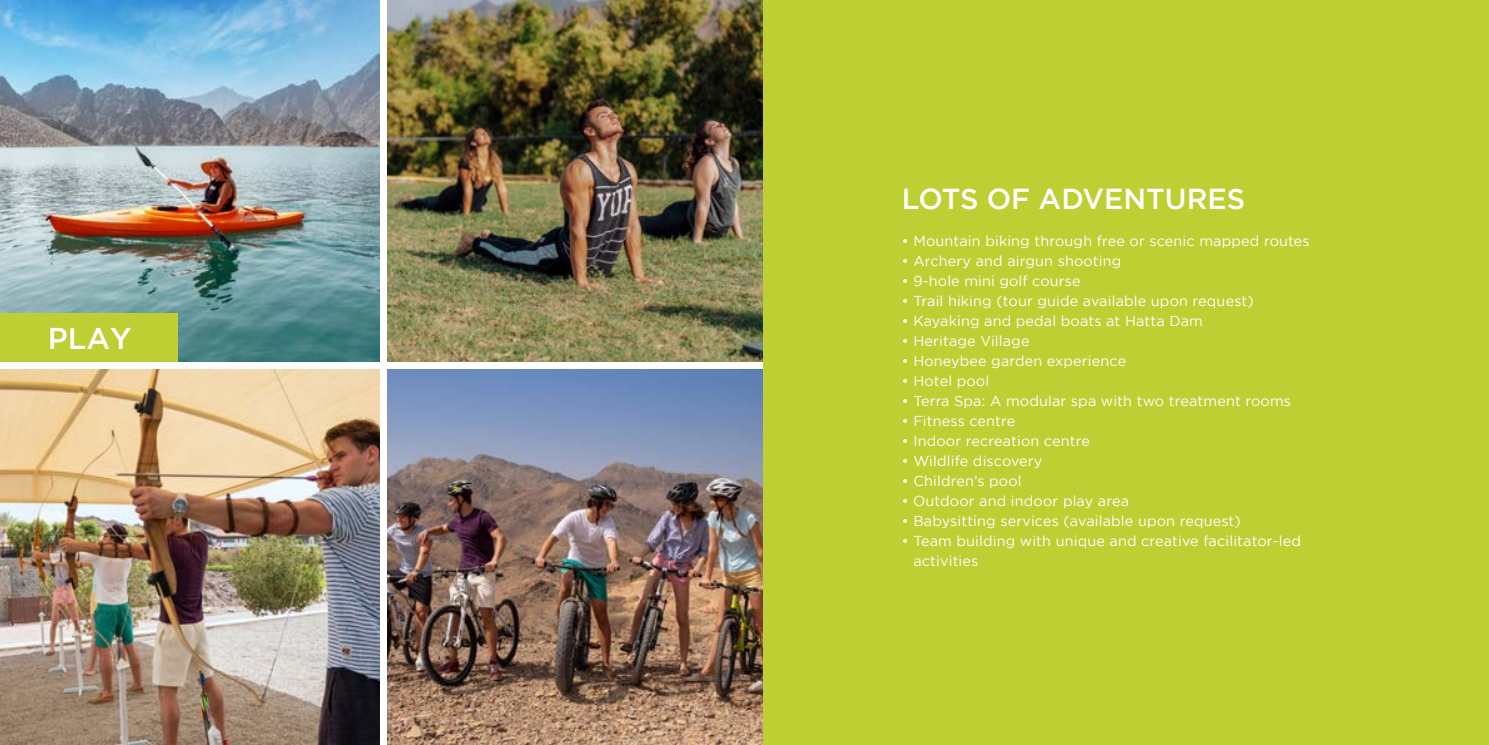
<style>
.page{position:relative;width:1489px;height:745px;background:#fff}
.page>*{position:absolute;margin:0;border:0;box-sizing:border-box;transform-origin:0 0}
.t1{font:500 30px "Gotham";color:#fff}
.t2{font:500 28.75px "Gotham";color:#fff}
.t3{font:14.38px/20px "Gotham";letter-spacing:.01em;color:#fff}
</style>
<div class="page">
<div style="left:744px;top:0;width:744px;height:744px;background:#bdcf33"></div>
<img style="left:0;top:0;width:763px;height:744px">
<div style="left:0;top:313px;width:177px;height:48px;background:#bdcf33"></div>
<div style="left:0;top:361px;width:763px;height:7px;background:#fff"></div>
<div style="left:380px;top:0;width:7px;height:375px;background:#fff"></div>
<div style="left:380px;top:372px;width:7px;height:372px;background:#fff"></div>
<h1 class="t1" style="left:48px;top:318px;width:85px">PLAY</h1>
<h2 class="t2" style="left:901px;top:179px;width:345px">LOTS OF ADVENTURES</h2>
<p class="t3" style="left:901px;top:230px;width:409px">• Mountain biking through free or scenic mapped routes</p>
<p class="t3" style="left:901px;top:250px;width:221px">• Archery and airgun shooting</p>
<p class="t3" style="left:901px;top:270px;width:180px">• 9-hole mini golf course</p>
<p class="t3" style="left:901px;top:290px;width:353px">• Trail hiking (tour guide available upon request)</p>
<p class="t3" style="left:901px;top:310px;width:302px">• Kayaking and pedal boats at Hatta Dam</p>
<p class="t3" style="left:901px;top:330px;width:129px">• Heritage Village</p>
<p class="t3" style="left:901px;top:350px;width:226px">• Honeybee garden experience</p>
<p class="t3" style="left:901px;top:370px;width:89px">• Hotel pool</p>
<p class="t3" style="left:901px;top:390px;width:390px">• Terra Spa: A modular spa with two treatment rooms</p>
<p class="t3" style="left:901px;top:410px;width:115px">• Fitness centre</p>
<p class="t3" style="left:901px;top:430px;width:189px">• Indoor recreation centre</p>
<p class="t3" style="left:901px;top:450px;width:142px">• Wildlife discovery</p>
<p class="t3" style="left:901px;top:470px;width:121px">• Children’s pool</p>
<p class="t3" style="left:901px;top:490px;width:229px">• Outdoor and indoor play area</p>
<p class="t3" style="left:901px;top:510px;width:340px">• Babysitting services (available upon request)</p>
<p class="t3" style="left:913px;top:530px;width:389px;text-indent:-11px">• Team building with unique and creative facilitator-led activities</p>
</div>
